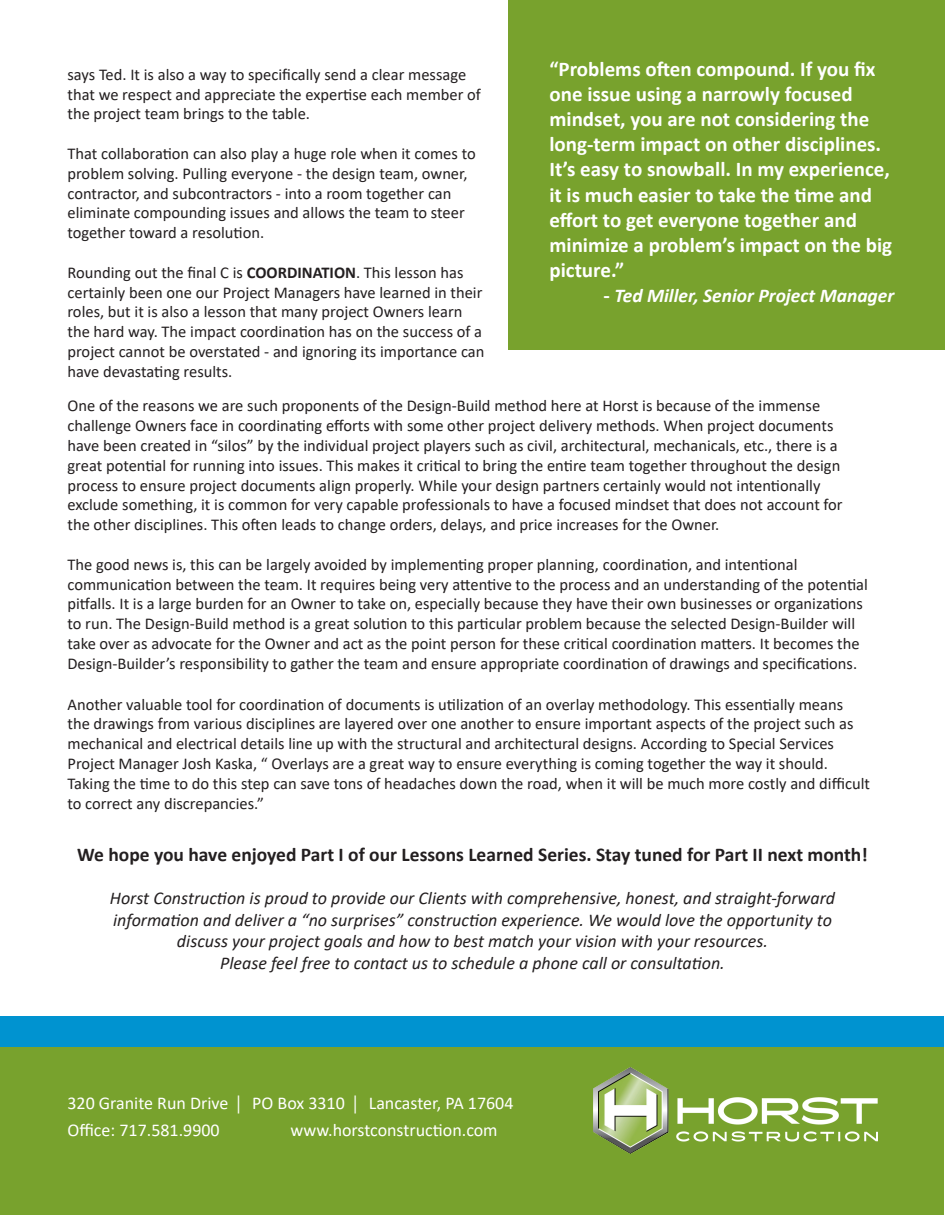
<style>
.page{position:relative;width:945px;height:1215px;background:#fff}
.page>*{position:absolute;margin:0;border:0;box-sizing:border-box;transform-origin:0 0}
.t1{font:700 21px/25.2px "Calibri";color:#fff}
.t2{font:700 19.5px "Calibri";color:#231f20}
.t3{font:italic 700 19.5px "Calibri";color:#fff}
.t4{font:italic 18px/21.6px "Calibri";color:#231f20;text-align:center}
.t5{font:18px/27px "Calibri";color:#fff}
.t6{font:16.5px/19.8px "Calibri";color:#231f20}
.s1{font-style:normal;font-size:21px}
.s2{font-weight:700}
.s3{font-family:"Myriad Pro"}
</style>
<div class="page">
<div style="left:1px;top:1047px;width:943px;height:168px;background:#78a22d"></div>
<div style="left:1px;top:1017px;width:943px;height:30px;background:#0093d0"></div>
<img style="left:593px;top:1067px;width:285px;height:87px">
<div style="left:508px;top:0;width:437px;height:349px;background:#78a22d"></div>
<p class="t1" style="left:549px;top:56px;width:344px">“Problems often compound. If you fix one issue using a narrowly focused mindset, you are not considering the long-term impact on other disciplines.<br>It’s easy to snowball. In my experience, it is much easier to take the time and effort to get everyone together and minimize a problem’s impact on the big picture.”</p>
<p class="t3" style="left:603px;top:282px;width:292px"><span class="s1">-</span> Ted Miller, Senior Project Manager</p>
<p class="t6" style="left:68px;top:64px;width:415px">says Ted. It is also a way to specifically send a clear message that we respect and appreciate the expertise each member of the project team brings to the table.</p>
<p class="t6" style="left:68px;top:143px;width:410px">That collaboration can also play a huge role when it comes to problem solving. Pulling everyone - the design team, owner, contractor, and subcontractors - into a room together can eliminate compounding issues and allows the team to steer together toward a resolution.</p>
<p class="t6" style="left:68px;top:262px;width:418px">Rounding out the final C is <span class="s2">COORDINATION</span>. This lesson has certainly been one our Project Managers have learned in their roles, but it is also a lesson that many project Owners learn the hard way. The impact coordination has on the success of a project cannot be overstated - and ignoring its importance can have devastating results.</p>
<p class="t6" style="left:68px;top:396px;width:777px">One of the reasons we are such proponents of the Design-Build method here at Horst is because of the immense challenge Owners face in coordinating efforts with some other project delivery methods. When project documents have been created in “silos” by the individual project players such as civil, architectural, mechanicals, etc., there is a great potential for running into issues. This makes it critical to bring the entire team together throughout the design process to ensure project documents align properly. While your design partners certainly would not intentionally exclude something, it is common for very capable professionals to have a focused mindset that does not account for the other disciplines. This often leads to change orders, delays, and price increases for the Owner.</p>
<p class="t6" style="left:68px;top:554px;width:802px">The good news is, this can be largely avoided by implementing proper planning, coordination, and intentional communication between the team. It requires being very attentive to the process and an understanding of the potential pitfalls. It is a large burden for an Owner to take on, especially because they have their own businesses or organizations to run. The Design-Build method is a great solution to this particular problem because the selected Design-Builder will take over as advocate for the Owner and act as the point person for these critical coordination matters. It becomes the Design-Builder’s responsibility to gather the team and ensure appropriate coordination of drawings and specifications.</p>
<p class="t6" style="left:68px;top:694px;width:804px">Another valuable tool for coordination of documents is utilization of an overlay methodology. This essentially means<br>the drawings from various disciplines are layered over one another to ensure important aspects of the project such as mechanical and electrical details line up with the structural and architectural designs. According to Special Services Project Manager Josh Kaska, “ Overlays are a great way to ensure everything is coming together the way it should.<br>Taking the time to do this step can save tons of headaches down the road, when it will be much more costly and difficult to correct any discrepancies.”</p>
<p class="t2" style="left:77px;top:841px;width:792px">We hope you have enjoyed Part I of our Lessons Learned Series. Stay tuned for Part II next month!</p>
<p class="t4" style="left:110px;top:886px;width:727px">Horst Construction is proud to provide our Clients with comprehensive, honest, and straight-forward information and deliver a “no surprises” construction experience. We would love the opportunity to discuss your project goals and how to best match your vision with your resources.<br>Please feel free to contact us to schedule a phone call or consultation.</p>
<p class="t5" style="left:68px;top:1089px;width:448px">320 Granite Run Drive <span class="s3">|</span> PO Box 3310 <span class="s3">|</span> Lancaster, PA 17604<br>Office: 717.581.9900</p>
<p class="t5" style="left:291px;top:1116px;width:209px">www.horstconstruction.com</p>
</div>
